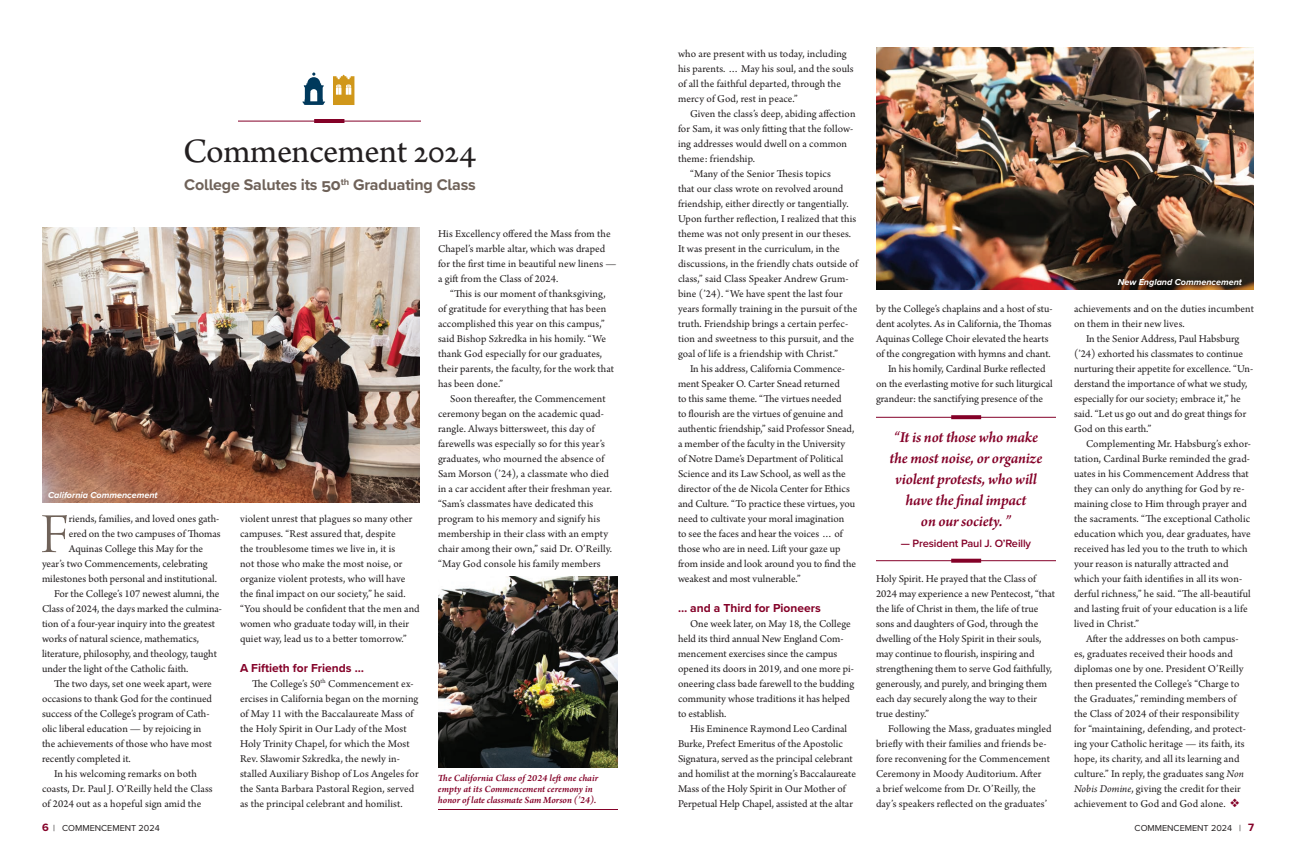
<style>
.page{position:relative;width:1296px;height:864px;background:#fff}
.page>*{position:absolute;margin:0;border:0;box-sizing:border-box;transform-origin:0 0}
.t1{font:59.7px "Arno Pro Light Display";color:#6f6259}
.Subhead{font:36px "Arno Pro";letter-spacing:-.015em;color:#231f20}
.t2{font:italic 600 16px/21px "Arno Pro";letter-spacing:-.015em;color:#840128;text-align:center}
.Subhead-2{font:700 16px "Proxima Nova";letter-spacing:-.01em;color:#6f6259}
.t3{font:700 12px "Proxima Nova";color:#840128}
.t4{font:11px/15px "Arno Pro";letter-spacing:.005em;color:#231f20}
.t5{font:600 11px "Proxima Nova";letter-spacing:-.01em;color:#840128}
.t6{font:italic 600 10px/11px "Arno Pro";letter-spacing:.005em;color:#840128}
.t7{font:italic 700 9px "Proxima Nova";color:#fff}
.t8{font:9px "Proxima Nova";color:#231f20}
.s1{font-style:italic}
.s2{color:#840128}
.s3{font-weight:700;font-size:11px;color:#840128}
</style>
<div class="page">
<svg style="left:333px;top:75px;width:21px;height:30px"></svg>
<svg style="left:302px;top:73px;width:23px;height:32px"></svg>
<hr style="left:238px;top:121px;width:183px;height:1px;background:#840128">
<hr style="left:314px;top:119px;width:30px;height:4px;background:#840128">
<hr style="left:876px;top:417px;width:180px;height:1px;background:#840128">
<svg style="left:951px;top:415px;width:30px;height:4px"></svg>
<hr style="left:876px;top:560px;width:180px;height:1px;background:#840128">
<svg style="left:951px;top:559px;width:30px;height:4px"></svg>
<img style="left:42px;top:227px;width:378px;height:276px">
<img style="left:876px;top:47px;width:378px;height:243px">
<img style="left:438px;top:576px;width:180px;height:192px">
<hr style="left:438px;top:809px;width:180px;height:1px;background:#840128">
<p class="Subhead" style="left:183px;top:131px;width:295px">Commencement 2024</p>
<p class="Subhead-2" style="left:184px;top:173px;width:293px">College Salutes its 50<sup>th</sup> Graduating Class</p>
<p class="t7" style="left:48px;top:488px;width:111px">California Commencement</p>
<p class="t1" style="left:41px;top:502px;width:30px">F</p>
<p class="t4" style="left:69px;top:512px;width:152px">riends, families, and loved ones gath-</p>
<p class="t4" style="left:69px;top:527px;width:153px">ered on the two campuses of Thomas</p>
<p class="t4" style="left:69px;top:542px;width:136px">Aquinas College this May for the</p>
<p class="t4" style="left:42px;top:557px;width:167px">year’s two Commencements, celebrating</p>
<p class="t4" style="left:42px;top:572px;width:177px">milestones both personal and institutional.</p>
<p class="t4" style="left:42px;top:587px;width:181px;text-indent:12px">For the College’s 107 newest alumni, the Class of 2024, the days marked the culmina&shy;tion of a four-year inquiry into the greatest works of natural science, mathematics, literature, philosophy, and theology, taught under the light of the Catholic faith.</p>
<p class="t4" style="left:42px;top:677px;width:172px;text-indent:12px">The two days, set one week apart, were occasions to thank God for the continued success of the College’s program of Cath&shy;olic liberal education — by rejoicing in the achievements of those who have most recently completed it.</p>
<p class="t4" style="left:42px;top:767px;width:172px;text-indent:12px">In his welcoming remarks on both coasts, Dr. Paul J. O’Reilly held the Class of 2024 out as a hopeful sign amid the</p>
<p class="t4" style="left:240px;top:512px;width:181px">violent unrest that plagues so many other campuses. “Rest assured that, despite<br>the troublesome times we live in, it is<br>not those who make the most noise, or organize violent protests, who will have the final impact on our society,” he said. “You should be confident that the men and women who graduate today will, in their quiet way, lead us to a better tomorrow.”</p>
<p class="t3" style="left:240px;top:659px;width:125px">A Fiftieth for Friends …</p>
<p class="t4" style="left:240px;top:677px;width:180px;text-indent:12px">The College’s 50<sup>th</sup> Commencement ex&shy;ercises in California began on the morning of May 11 with the Baccalaureate Mass of the Holy Spirit in Our Lady of the Most Holy Trinity Chapel, for which the Most Rev. Sławomir Szkredka, the newly in&shy;stalled Auxiliary Bishop of Los Angeles for the Santa Barbara Pastoral Region, served as the principal celebrant and homilist.</p>
<p class="t4" style="left:438px;top:227px;width:180px">His Excellency offered the Mass from the Chapel’s marble altar, which was draped for the first time in beautiful new linens — a gift from the Class of 2024.</p>
<p class="t4" style="left:438px;top:287px;width:178px;text-indent:12px">“This is our moment of thanksgiving, of gratitude for everything that has been accomplished this year on this campus,” said Bishop Szkredka in his homily. “We thank God especially for our graduates, their parents, the faculty, for the work that has been done.”</p>
<p class="t4" style="left:438px;top:392px;width:176px;text-indent:12px">Soon thereafter, the Commencement ceremony began on the academic quad&shy;rangle. Always bittersweet, this day of farewells was especially so for this year’s graduates, who mourned the absence of Sam Morson (’24), a classmate who died in a car accident after their freshman year. “Sam’s classmates have dedicated this program to his memory and signify his membership in their class with an empty chair among their own,” said Dr. O’Reilly. “May God console his family members</p>
<p class="t6" style="left:438px;top:773px;width:162px">The California Class of 2024 left one chair empty at its Commencement ceremony in honor of late classmate Sam Morson (’24).</p>
<p class="t4" style="left:678px;top:47px;width:177px">who are present with us today, including his parents. … May his soul, and the souls of all the faithful departed, through the mercy of God, rest in peace.”</p>
<p class="t4" style="left:678px;top:107px;width:179px;text-indent:12px">Given the class’s deep, abiding affection for Sam, it was only fitting that the follow&shy;ing addresses would dwell on a common theme: friendship.</p>
<p class="t4" style="left:678px;top:167px;width:181px;text-indent:12px">“Many of the Senior Thesis topics<br>that our class wrote on revolved around friendship, either directly or tangentially.<br>Upon further reflection, I realized that this theme was not only present in our theses.<br>It was present in the curriculum, in the discussions, in the friendly chats outside of class,” said Class Speaker Andrew Grum&shy;bine (’24). “We have spent the last four years formally training in the pursuit of the truth. Friendship brings a certain perfec&shy;tion and sweetness to this pursuit, and the goal of life is a friendship with Christ.”</p>
<p class="t4" style="left:678px;top:362px;width:180px;text-indent:12px">In his address, California Commence&shy;ment Speaker O. Carter Snead returned<br>to this same theme. “The virtues needed<br>to flourish are the virtues of genuine and authentic friendship,” said Professor Snead, a member of the faculty in the University of Notre Dame’s Department of Political Science and its Law School, as well as the director of the de Nicola Center for Ethics and Culture. “To practice these virtues, you need to cultivate your moral imagination<br>to see the faces and hear the voices … of those who are in need. Lift your gaze up from inside and look around you to find the weakest and most vulnerable.”</p>
<p class="t3" style="left:678px;top:599px;width:144px">… and a Third for Pioneers</p>
<p class="t4" style="left:678px;top:617px;width:178px;text-indent:12px">One week later, on May 18, the College held its third annual New England Com&shy;mencement exercises since the campus opened its doors in 2019, and one more pi&shy;oneering class bade farewell to the budding community whose traditions it has helped to establish.</p>
<p class="t4" style="left:678px;top:722px;width:180px;text-indent:12px">His Eminence Raymond Leo Cardinal Burke, Prefect Emeritus of the Apostolic Signatura, served as the principal celebrant and homilist at the morning’s Baccalaureate Mass of the Holy Spirit in Our Mother of Perpetual Help Chapel, assisted at the altar</p>
<p class="t4" style="left:876px;top:302px;width:178px">by the College’s chaplains and a host of stu&shy;dent acolytes. As in California, the Thomas Aquinas College Choir elevated the hearts of the congregation with hymns and chant.</p>
<p class="t4" style="left:876px;top:362px;width:178px;text-indent:12px">In his homily, Cardinal Burke reflected on the everlasting motive for such liturgical grandeur: the sanctifying presence of the</p>
<p class="t2" style="left:894px;top:428px;width:146px">“It is not those who make</p>
<p class="t2" style="left:890px;top:449px;width:154px">the most noise, or organize</p>
<p class="t2" style="left:895px;top:470px;width:143px">violent protests, who will</p>
<p class="t2" style="left:906px;top:491px;width:122px">have the final impact on our society. ”</p>
<p class="t5" style="left:901px;top:537px;width:132px">— President Paul J. O’Reilly</p>
<p class="t4" style="left:876px;top:572px;width:181px">Holy Spirit. He prayed that the Class of 2024 may experience a new Pentecost, “that the life of Christ in them, the life of true sons and daughters of God, through the dwelling of the Holy Spirit in their souls, may continue to flourish, inspiring and strengthening them to serve God faithfully, generously, and purely, and bringing them each day securely along the way to their true destiny.”</p>
<p class="t4" style="left:876px;top:722px;width:177px;text-indent:12px">Following the Mass, graduates mingled briefly with their families and friends be&shy;fore reconvening for the Commencement Ceremony in Moody Auditorium. After<br>a brief welcome from Dr. O’Reilly, the day’s speakers reflected on the graduates’</p>
<p class="t7" style="left:1118px;top:275px;width:126px">New England Commencement</p>
<p class="t4" style="left:1074px;top:302px;width:182px">achievements and on the duties incumbent on them in their new lives.</p>
<p class="t4" style="left:1074px;top:332px;width:181px;text-indent:12px">In the Senior Address, Paul Habsburg (’24) exhorted his classmates to continue nurturing their appetite for excellence. “Un&shy;derstand the importance of what we study, especially for our society; embrace it,” he said. “Let us go out and do great things for God on this earth.”</p>
<p class="t4" style="left:1074px;top:437px;width:179px;text-indent:12px">Complementing Mr. Habsburg’s exhor&shy;tation, Cardinal Burke reminded the grad&shy;uates in his Commencement Address that they can only do anything for God by re&shy;maining close to Him through prayer and the sacraments. “The exceptional Catholic education which you, dear graduates, have received has led you to the truth to which your reason is naturally attracted and which your faith identifies in all its won&shy;derful richness,” he said. “The all-beautiful and lasting fruit of your education is a life lived in Christ.”</p>
<p class="t4" style="left:1074px;top:632px;width:174px;text-indent:12px">After the addresses on both campus&shy;es, graduates received their hoods and diplomas one by one. President O’Reilly then presented the College’s “Charge to the Graduates,” reminding members of the Class of 2024 of their responsibility for “maintaining, defending, and protect&shy;ing your Catholic heritage — its faith, its hope, its charity, and all its learning and culture.” In reply, the graduates sang <span class="s1">Non Nobis Domine</span>, giving the credit for their achievement to God and God alone. <span class="s2">❖</span></p>
<p class="t8" style="left:42px;top:821px;width:119px"><span class="s3">6</span> | COMMENCEMENT 2024</p>
<p class="t8" style="left:1135px;top:821px;width:121px">COMMENCEMENT 2024 | <span class="s3">7</span></p>
</div>
